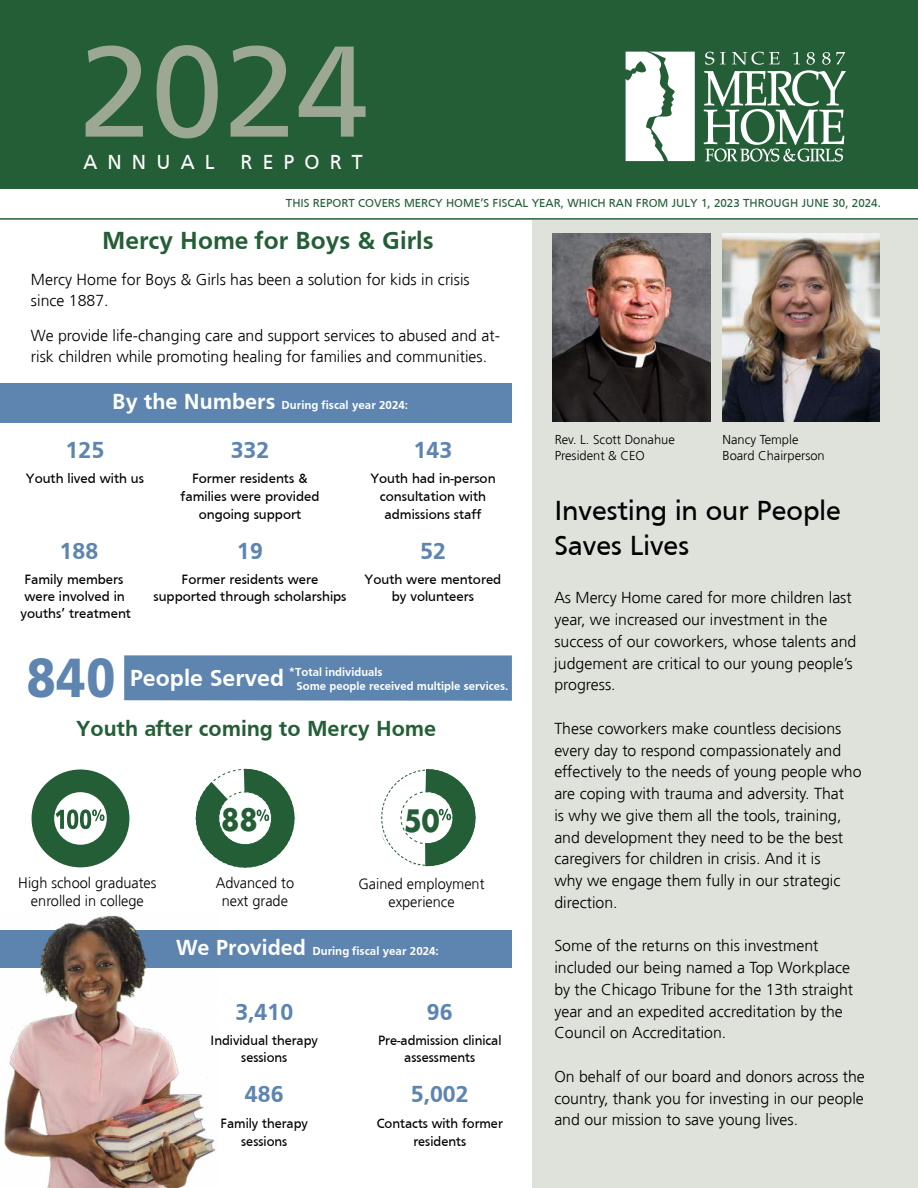
<style>
.page{position:relative;width:918px;height:1188px;background:#fff}
.page>*{position:absolute;margin:0;border:0;box-sizing:border-box;transform-origin:0 0}
.t1{font:135px "Frutiger";color:#9ca893}
.t2{font:900 54.9px "Frutiger LT Std";color:#5d85b0;scale:.86 1}
.t3{font:700 30px "Futura";color:#245e36;scale:.9 1}
.t4{font:700 30px "Futura";color:#245e36;scale:.87 1}
.t5{font:28.5px/34.5px "Frutiger";color:#000}
.t6{font:700 25.5px "Frutiger";color:#245e36}
.t7{font:700 24px "Frutiger";color:#5d85b0}
.t8{font:700 24px "Frutiger";color:#fff}
.t9{font:700 22.5px "Frutiger";color:#245e36}
.t10{font:21px "Frutiger";letter-spacing:.5em;color:#fff}
.t11{font:300 15.9px/21.8px "Frutiger";color:#000}
.t12{font:300 15px/18px "Frutiger";color:#000;text-align:center}
.t13{font:13.95px "Frutiger";color:#000}
.t14{font:300 12.9px/16.5px "Frutiger";color:#000}
.t15{font:700 12px "Frutiger";color:#fff}
.t16{font:12px "Frutiger";color:#245e36}
.s1{font-size:22.5px}
</style>
<div class="page">
<div style="left:532px;top:220px;width:386px;height:968px;background:#dfe1db"></div>
<div style="left:0;top:0;width:918px;height:189px;background:#245e36"></div>
<svg style="left:626px;top:52px;width:69px;height:109px;background:#e5ebe7"></svg>
<svg style="left:704px;top:52px;width:142px;height:110px"></svg>
<hr style="left:0;top:218px;width:918px;height:2px;background:#245e36">
<img style="left:553px;top:233px;width:157px;height:188px">
<div style="left:0;top:383px;width:512px;height:40px;background:#5d85b0"></div>
<div style="left:124px;top:655px;width:388px;height:46px;background:#5d85b0"></div>
<div style="left:32px;top:769px;width:97px;height:98px;background:#245e36;border-radius:50%"></div>
<div style="left:54px;top:792px;width:53px;height:53px;background:#fff;border-radius:50%"></div>
<svg style="left:56px;top:809px;width:48px;height:20px"></svg>
<div style="left:0;top:930px;width:512px;height:37px;background:#5d85b0"></div>
<svg style="left:195px;top:768px;width:100px;height:100px"></svg>
<img style="left:722px;top:233px;width:157px;height:188px">
<svg style="left:381px;top:769px;width:95px;height:98px"></svg>
<img style="left:0;top:915px;width:218px;height:273px">
<h1 class="t1" style="left:78px;top:39px;width:291px">2024</h1>
<h3 class="t10" style="left:83px;top:154px;width:281px">ANNUAL REPORT</h3>
<p class="t16" style="left:286px;top:199px;width:596px">THIS REPORT COVERS MERCY HOME’S FISCAL YEAR, WHICH RAN FROM JULY 1, 2023 THROUGH JUNE 30, 2024.</p>
<h3 class="t6" style="left:102px;top:231px;width:333px">Mercy Home for Boys &amp; Girls</h3>
<p class="t11" style="left:31px;top:271px;width:440px;line-height:21px">Mercy Home for Boys &amp; Girls has been a solution for kids in crisis since 1887.</p>
<p class="t11" style="left:31px;top:326px;width:471px;line-height:21px">We provide life-changing care and support services to abused and at&shy;risk children while promoting healing for families and communities.</p>
<p class="t15" style="left:112px;top:400px;width:297px"><span class="s1">By the Numbers</span> During fiscal year 2024:</p>
<h3 class="t7" style="left:66px;top:441px;width:40px">125</h3>
<h3 class="t7" style="left:231px;top:441px;width:40px">332</h3>
<h3 class="t7" style="left:414px;top:441px;width:40px">143</h3>
<p class="t13" style="left:26px;top:473px;width:120px">Youth lived with us</p>
<p class="t13" style="left:192px;top:473px;width:117px">Former residents &amp;</p>
<p class="t13" style="left:370px;top:473px;width:127px">Youth had in-person</p>
<p class="t13" style="left:180px;top:491px;width:141px">families were provided</p>
<p class="t13" style="left:380px;top:491px;width:108px">consultation with</p>
<p class="t13" style="left:199px;top:509px;width:104px">ongoing support</p>
<p class="t13" style="left:385px;top:509px;width:98px">admissions staff</p>
<h3 class="t7" style="left:60px;top:541px;width:40px">188</h3>
<h3 class="t7" style="left:237px;top:541px;width:27px">19</h3>
<h3 class="t7" style="left:420px;top:541px;width:27px">52</h3>
<p class="t13" style="left:24px;top:574px;width:101px">Family members</p>
<p class="t13" style="left:182px;top:574px;width:138px">Former residents were</p>
<p class="t13" style="left:365px;top:574px;width:138px">Youth were mentored</p>
<p class="t13" style="left:24px;top:591px;width:102px">were involved in</p>
<p class="t13" style="left:153px;top:591px;width:195px">supported through scholarships</p>
<p class="t13" style="left:392px;top:591px;width:84px">by volunteers</p>
<p class="t13" style="left:21px;top:608px;width:112px">youths’ treatment</p>
<h2 class="t2" style="left:27px;top:646px;width:105px">840</h2>
<p class="t15" style="left:289px;top:667px;width:95px">*Total individuals</p>
<h3 class="t8" style="left:130px;top:668px;width:156px">People Served</h3>
<h3 class="t9" style="left:76px;top:720px;width:362px">Youth after coming to Mercy Home</h3>
<p class="t15" style="left:297px;top:681px;width:213px">Some people received multiple services.</p>
<p class="t12" style="left:18px;top:875px;width:140px">High school graduates enrolled in college</p>
<h3 class="t3" style="left:221px;top:803px;width:42px">88</h3>
<p class="t12" style="left:216px;top:875px;width:80px">Advanced to next grade</p>
<h3 class="t4" style="left:404px;top:804px;width:42px">50</h3>
<p class="t12" style="left:358px;top:876px;width:128px">Gained employment experience</p>
<p class="t15" style="left:176px;top:947px;width:264px"><span class="s1">We Provided</span> During fiscal year 2024:</p>
<h3 class="t7" style="left:235px;top:1002px;width:59px">3,410</h3>
<h3 class="t7" style="left:427px;top:1002px;width:27px">96</h3>
<p class="t13" style="left:211px;top:1035px;width:109px">Individual therapy</p>
<p class="t13" style="left:378px;top:1035px;width:125px">Pre-admission clinical</p>
<p class="t13" style="left:241px;top:1051px;width:48px">sessions</p>
<p class="t13" style="left:404px;top:1051px;width:72px">assessments</p>
<h3 class="t7" style="left:245px;top:1085px;width:40px">486</h3>
<h3 class="t7" style="left:411px;top:1085px;width:59px">5,002</h3>
<p class="t13" style="left:221px;top:1118px;width:89px">Family therapy</p>
<p class="t13" style="left:377px;top:1118px;width:128px">Contacts with former</p>
<p class="t13" style="left:241px;top:1136px;width:48px">sessions</p>
<p class="t13" style="left:413px;top:1136px;width:54px">residents</p>
<p class="t14" style="left:555px;top:432px;width:122px">Rev. L. Scott Donahue<br>President &amp; CEO</p>
<p class="t14" style="left:723px;top:432px;width:104px">Nancy Temple<br>Board Chairperson</p>
<h3 class="t5" style="left:554px;top:496px;width:288px">Investing in our People<br>Saves Lives</h3>
<p class="t11" style="left:554px;top:588px;width:304px">As Mercy Home cared for more children last year, we increased our investment in the success of our coworkers, whose talents and judgement are critical to our young people’s progress.</p>
<p class="t11" style="left:554px;top:719px;width:309px">These coworkers make countless decisions every day to respond compassionately and effectively to the needs of young people who are coping with trauma and adversity. That<br>is why we give them all the tools, training, and development they need to be the best caregivers for children in crisis. And it is<br>why we engage them fully in our strategic direction.</p>
<p class="t11" style="left:554px;top:936px;width:300px">Some of the returns on this investment included our being named a Top Workplace by the Chicago Tribune for the 13th straight year and an expedited accreditation by the Council on Accreditation.</p>
<p class="t11" style="left:554px;top:1067px;width:312px;text-align:justify">On behalf of our board and donors across the country, thank you for investing in our people and our mission to save young lives.</p>
</div>
